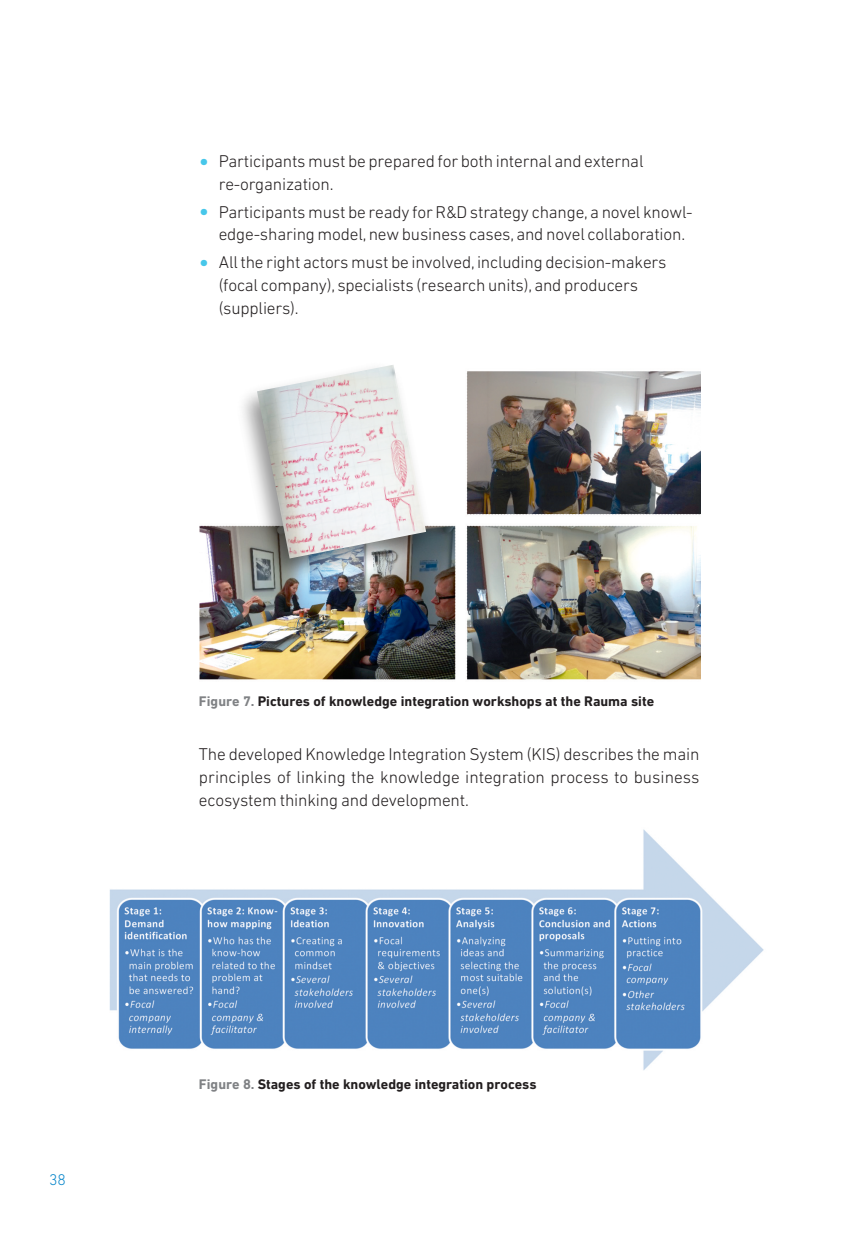
<style>
.page{position:relative;width:859px;height:1241px;background:#fff}
.page>*{position:absolute;margin:0;border:0;box-sizing:border-box;transform-origin:0 0}
.t1{font:300 17.32px/22.8px "DIN Next LT Pro";letter-spacing:-.01em;color:#231f20}
.t2{font:300 15.75px "DIN Next LT Pro";color:#0c88cb}
.t3{font:700 14.17px "DIN Next LT Pro";color:#231f20}
.s1{font-weight:500;font-size:22.75px;color:#47c7ea}
.s2{color:#808285}
</style>
<div class="page">
<img style="left:200px;top:371px;width:499px;height:309px">
<img style="left:227px;top:371px;width:216px;height:219px">
<img style="left:257px;top:365px;width:169px;height:193px">
<img style="left:109px;top:829px;width:655px;height:242px">
<p class="t1" style="left:218px;top:150px;width:426px;text-indent:-20px"><span class="s1">•</span> Participants must be prepared for both internal and external re-organization.</p>
<p class="t1" style="left:218px;top:200px;width:475px;text-indent:-20px"><span class="s1">•</span> Participants must be ready for R&amp;D strategy change, a novel knowl&shy;edge-sharing model,new business cases, and novel collaboration.</p>
<p class="t1" style="left:218px;top:251px;width:449px;text-indent:-20px"><span class="s1">•</span> All the right actors must be involved, including decision-makers (focal company), specialists (research units), and producers (suppliers).</p>
<p class="t2" style="left:49px;top:1169px;width:18px">38</p>
<p class="t3" style="left:199px;top:693px;width:456px"><span class="s2">Figure 7.</span> Pictures of knowledge integration workshops at the Rauma site</p>
<p class="t1" style="left:199px;top:742px;width:502px;text-align:justify">The developed Knowledge Integration System (KIS) describes the main principles of linking the knowledge integration process to business ecosystem thinking and development.</p>
<p class="t3" style="left:199px;top:1075px;width:339px"><span class="s2">Figure 8.</span> Stages of the knowledge integration process</p>
</div>
